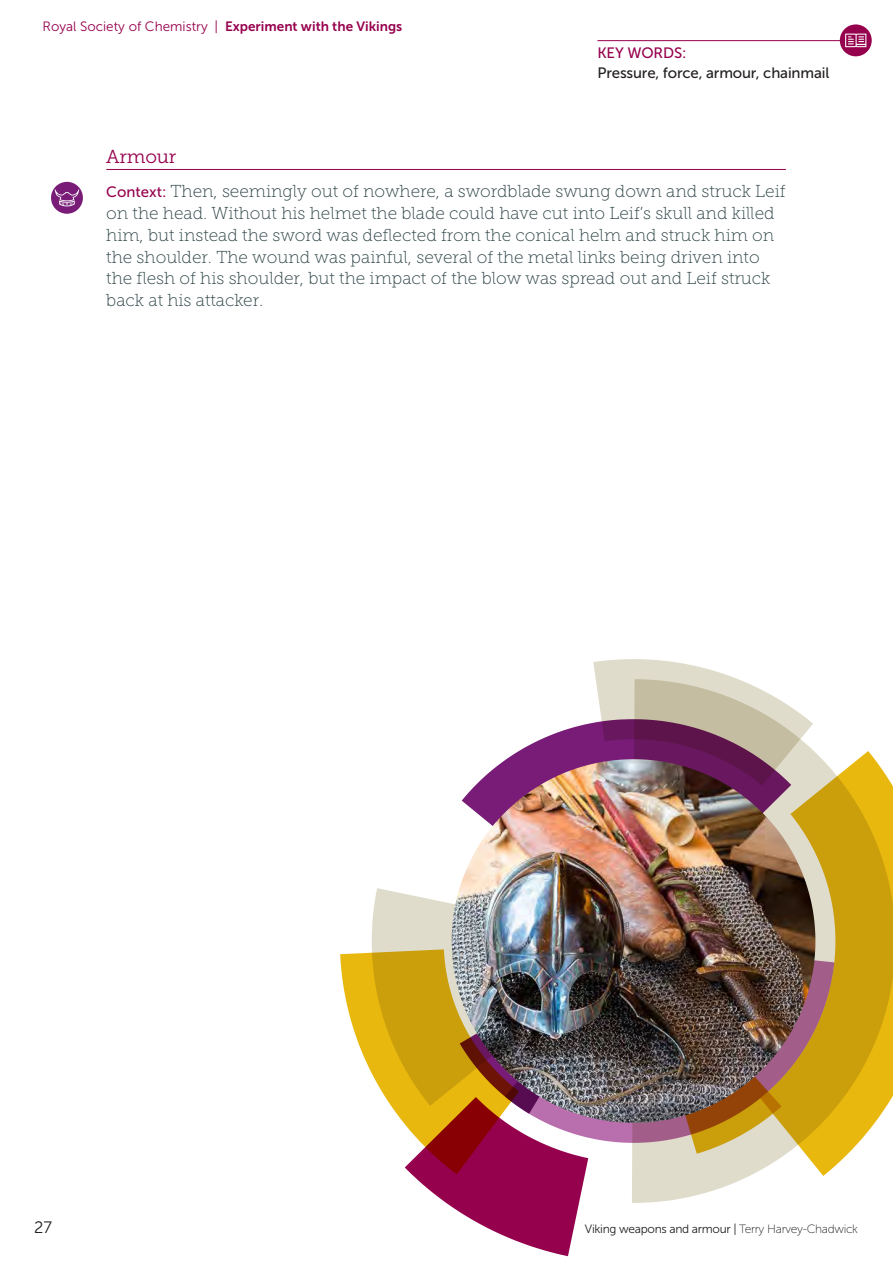
<style>
.page{position:relative;width:893px;height:1263px;background:#fff}
.page>*{position:absolute;margin:0;border:0;box-sizing:border-box;transform-origin:0 0}
.Experiment_Header{font:18.75px "Museo Slab 300";letter-spacing:-.01em;color:#96014d}
.Leif_Text{font:17.25px/21.8px "Museo Slab 100";color:#2b4144}
.t1{font:16.5px "Museo Sans 300";color:#231f20}
.Body_Copy{font:15px/19.5px "Museo Sans 500";letter-spacing:-.01em;color:#231f20}
.t2{font:13.5px "Museo Sans 300";color:#96014d}
.Body_Copy-2{font:12px "Museo Sans 300";letter-spacing:-.025em;color:#231f20}
.s1{font-family:"Museo Sans 700"}
.s2{color:#96014d}
.s3{font-family:"Museo Sans 500";font-size:15px;color:#96014d}
.s4{font-family:"Museo Sans 100"}
</style>
<div class="page">
<svg style="left:593px;top:659px;width:144px;height:60px"></svg>
<svg style="left:506px;top:719px;width:126px;height:40px;fill:#781c78"></svg>
<svg style="left:632px;top:679px;width:182px;height:524px"></svg>
<svg style="left:674px;top:1123px;width:86px;height:31px;background:#ccad6a"></svg>
<svg style="left:760px;top:751px;width:133px;height:425px;background:#d9b540"></svg>
<hr style="left:597px;top:40px;width:259px;height:1px;background:#96014d">
<svg style="left:840px;top:24px;width:32px;height:32px"></svg>
<svg style="left:845px;top:34px;width:21px;height:13px"></svg>
<svg style="left:340px;top:888px;width:248px;height:368px"></svg>
<img style="left:452px;top:759px;width:363px;height:364px">
<hr style="left:106px;top:169px;width:680px;height:1px;background:#96014d">
<div style="left:51px;top:182px;width:32px;height:32px;background:#781c78;border-radius:50%"></div>
<svg style="left:55px;top:189px;width:24px;height:17px"></svg>
<p class="t2" style="left:43px;top:19px;width:361px">Royal Society of Chemistry | <span class="s1">Experiment with the Vikings</span></p>
<p class="Body_Copy" style="left:597px;top:43px;width:233px"><span class="s2">KEY WORDS:<br></span>Pressure, force, armour, chainmail</p>
<p class="Experiment_Header" style="left:106px;top:146px;width:71px">Armour</p>
<p class="Leif_Text" style="left:106px;top:181px;width:681px"><span class="s3">Context:</span> Then, seemingly out of nowhere, a swordblade swung down and struck Leif on the head. Without his helmet the blade could have cut into Leif’s skull and killed him, but instead the sword was deflected from the conical helm and struck him on the shoulder. The wound was painful, several of the metal links being driven into the flesh of his shoulder, but the impact of the blow was spread out and Leif struck back at his attacker.</p>
<p class="t1" style="left:34px;top:1218px;width:19px">27</p>
<p class="Body_Copy-2" style="left:585px;top:1222px;width:275px">Viking weapons and armour | <span class="s4">Terry Harvey-Chadwick</span></p>
</div>
